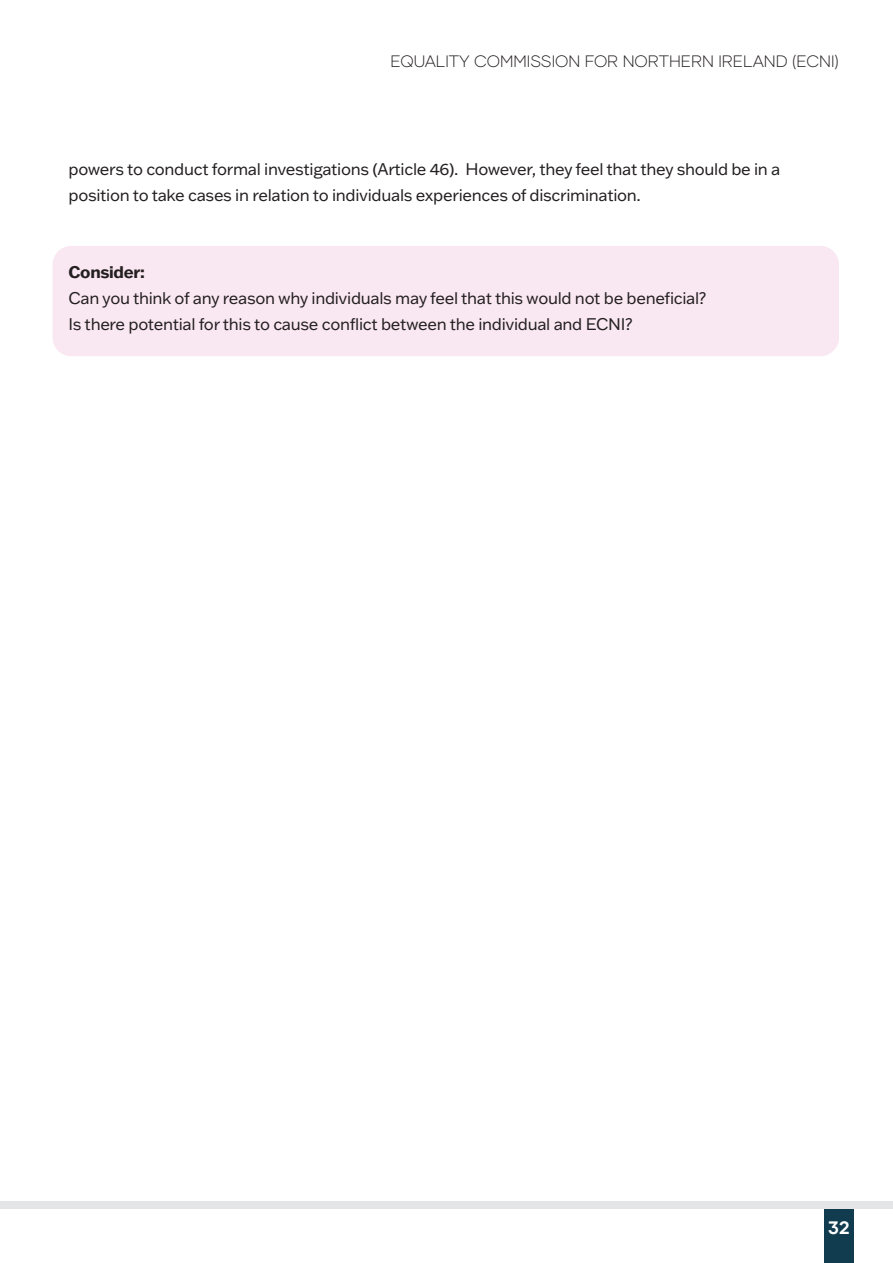
<style>
.page{position:relative;width:893px;height:1263px;background:#fff}
.page>*{position:absolute;margin:0;border:0;box-sizing:border-box;transform-origin:0 0}
.t1{font:700 18px "Gilmer";color:#fff}
.t2{font:16.5px/25.8px "Franklin Gothic ATF";letter-spacing:-.02em;color:#231f20}
.t3{font:300 16.5px "Gilmer";color:#231f20}
.s1{font-weight:700}
</style>
<div class="page">
<div style="left:53px;top:247px;width:785px;height:108px;background:#f9e7f1;border-radius:18px"></div>
<div style="left:53px;top:246px;width:786px;height:110px;border:2px solid #f9e7f1;border-radius:18px"></div>
<div style="left:824px;top:1209px;width:30px;height:54px;background:#113c50"></div>
<div style="left:0;top:1202px;width:893px;height:7px;background:#e4e5e7"></div>
<p class="t3" style="left:390px;top:51px;width:450px">EQUALITY COMMISSION FOR NORTHERN IRELAND (ECNI)</p>
<p class="t2" style="left:69px;top:156px;width:713px">powers to conduct formal investigations (Article 46). However, they feel that they should be in a position to take cases in relation to individuals experiences of discrimination.</p>
<p class="t2" style="left:69px;top:259px;width:639px"><span class="s1">Consider:<br></span>Can you think of any reason why individuals may feel that this would not be beneficial?<br>Is there potential for this to cause conflict between the individual and ECNI?</p>
<p class="t1" style="left:828px;top:1216px;width:23px">32</p>
</div>
